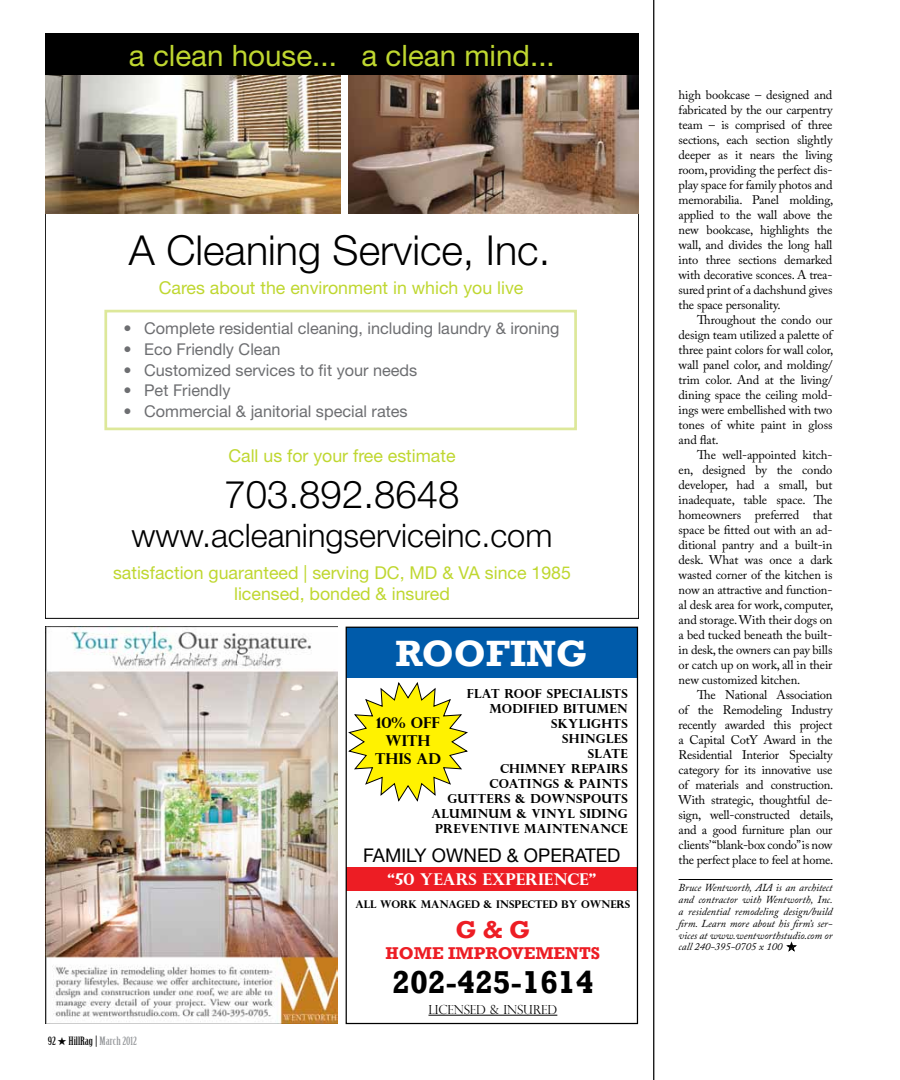
<style>
.page{position:relative;width:900px;height:1080px;background:#fff}
.page>*{position:absolute;margin:0;border:0;box-sizing:border-box;transform-origin:0 0}
.t1{font:300 41.38px "Helvetica Neue";color:#000}
.t2{font:300 38.38px "Helvetica Neue";color:#000}
.t3{font:700 37.5px "Rockwell";color:#fff}
.t4{font:300 32.5px "Helvetica Neue";color:#000}
.t5{font:700 32.5px "Rockwell";color:#000}
.t6{font:29.5px "Helvetica Neue";color:#bfd730}
.t7{font:700 25px "Rockwell";color:#ed1d24}
.t8{font:18.75px "Helvetica Neue";color:#000}
.t9{font:17.75px/21.2px "Helvetica Neue";color:#bfd730;text-align:center}
.t10{font:700 17.5px "Rockwell";color:#ed1d24}
.t11{font:16.25px "Helvetica Neue";color:#6d6e71}
.t12{font:700 16.25px "Perpetua Titling";color:#fff}
.t13{font:700 15px/18px "Perpetua Titling";color:#000;text-align:center}
.t14{font:12.5px/15px "Adobe Caslon Pro";letter-spacing:-.015em;color:#000;text-align:justify}
.t15{font:700 12.5px/15px "Perpetua Titling";letter-spacing:.02em;color:#000;text-align:right}
.t16{font:300 12.5px "Perpetua Titling";color:#000}
.t17{font:11.25px "Birch";color:#000;scale:1.25 1}
.t18{font:italic 10.62px/11.9px "Adobe Caslon Pro";color:#000;text-align:justify}
.t19{font:700 10.62px "Perpetua Titling";color:#000}
.s1{color:#939598}
</style>
<div class="page">
<hr style="left:653px;top:0;width:1px;height:1080px;background:#000">
<hr style="left:679px;top:879px;width:154px;height:1px;background:#000">
<svg style="left:786px;top:941px;width:11px;height:11px"></svg>
<div style="left:104px;top:310px;width:473px;height:120px;border:3px solid #dde89a"></div>
<img style="left:45px;top:75px;width:296px;height:139px">
<img style="left:349px;top:75px;width:290px;height:139px">
<div style="left:45px;top:34px;width:594px;height:41px;background:#000"></div>
<img style="left:45px;top:627px;width:292px;height:397px">
<div style="left:346px;top:627px;width:291px;height:51px;background:#005baa"></div>
<div style="left:346px;top:867px;width:291px;height:24px;background:#ed1d24"></div>
<hr style="left:428px;top:1015px;width:129px;height:1px;background:#000">
<svg style="left:348px;top:682px;width:120px;height:120px"></svg>
<div style="left:346px;top:627px;width:292px;height:397px;border:1px solid #000"></div>
<h3 class="t6" style="left:129px;top:38px;width:427px">a clean house... a clean mind...</h3>
<h1 class="t1" style="left:129px;top:225px;width:423px">A Cleaning Service, Inc.</h1>
<h3 class="t9" style="left:159px;top:277px;width:366px">Cares about the environment in which you live</h3>
<h3 class="t11" style="left:123px;top:319px;width:438px">• Complete residential cleaning, including laundry &amp; ironing</h3>
<h3 class="t11" style="left:123px;top:339px;width:159px">• Eco Friendly Clean</h3>
<h3 class="t11" style="left:123px;top:360px;width:295px">• Customized services to fit your needs</h3>
<h3 class="t11" style="left:123px;top:381px;width:109px">• Pet Friendly</h3>
<h3 class="t11" style="left:123px;top:402px;width:286px">• Commercial &amp; janitorial special rates</h3>
<h3 class="t9" style="left:228px;top:445px;width:229px">Call us for your free estimate</h3>
<h2 class="t2" style="left:225px;top:471px;width:236px">703.892.8648</h2>
<h3 class="t4" style="left:132px;top:516px;width:422px">www.acleaningserviceinc.com</h3>
<h3 class="t9" style="left:113px;top:562px;width:459px">satisfaction guaranteed | serving DC, MD &amp; VA since 1985 licensed, bonded &amp; insured</h3>
<p class="t17" style="left:48px;top:1035px;width:73px">92 ★ HillRag| <span class="s1">March 2012</span></p>
<h3 class="t3" style="left:396px;top:631px;width:194px">ROOFING</h3>
<p class="t15" style="left:431px;top:686px;width:198px">FLAT ROOF SPECIALISTS<br>MODIFIED BITUMEN<br>SKYLIGHTS<br>SHINGLES<br>SLATE<br>CHIMNEY REPAIRS<br>COATINGS &amp; PAINTS<br>GUTTERS &amp; DOWNSPOUTS<br>ALUMINUM &amp; VINYL SIDING<br>PREVENTIVE MAINTENANCE</p>
<h3 class="t8" style="left:363px;top:845px;width:259px">FAMILY OWNED &amp; OPERATED</h3>
<h3 class="t12" style="left:388px;top:869px;width:210px">“50 YEARS EXPERIENCE”</h3>
<p class="t19" style="left:355px;top:898px;width:276px">ALL WORK MANAGED &amp; INSPECTED BY OWNERS</p>
<h3 class="t7" style="left:456px;top:915px;width:76px">G &amp; G</h3>
<h3 class="t10" style="left:386px;top:943px;width:216px">HOME IMPROVEMENTS</h3>
<h3 class="t5" style="left:392px;top:962px;width:203px">202-425-1614</h3>
<p class="t16" style="left:428px;top:1002px;width:130px">LICENSED &amp; INSURED</p>
<p class="t13" style="left:375px;top:713px;width:68px">10% OFF<br>WITH<br>THIS AD</p>
<p class="t14" style="left:679px;top:87px;width:156px">high bookcase – designed and fabricated by the our carpentry team – is comprised of three sections, each section slightly deeper as it nears the living room, providing the perfect dis&shy;play space for family photos and memorabilia. Panel molding, applied to the wall above the new bookcase, highlights the wall, and divides the long hall into three sections demarked with decorative sconces. A trea&shy;sured print of a dachshund gives the space personality.</p>
<p class="t14" style="left:679px;top:312px;width:156px;text-indent:19px">Throughout the condo our design team utilized a palette of three paint colors for wall color, wall panel color, and molding/ trim color. And at the living/ dining space the ceiling mold&shy;ings were embellished with two tones of white paint in gloss and flat.</p>
<p class="t14" style="left:679px;top:447px;width:156px;text-indent:19px">The well-appointed kitch&shy;en, designed by the condo developer, had a small, but inadequate, table space. The homeowners preferred that space be fitted out with an ad&shy;ditional pantry and a built-in desk. What was once a dark wasted corner of the kitchen is now an attractive and function&shy;al desk area for work, computer, and storage. With their dogs on a bed tucked beneath the built&shy;in desk, the owners can pay bills or catch up on work, all in their new customized kitchen.</p>
<p class="t14" style="left:679px;top:687px;width:156px;text-indent:19px">The National Association of the Remodeling Industry recently awarded this project a Capital CotY Award in the Residential Interior Specialty category for its innovative use of materials and construction.<br>With strategic, thoughtful de&shy;sign, well-constructed details, and a good furniture plan our clients’“blank-box condo” is now the perfect place to feel at home.</p>
<p class="t18" style="left:679px;top:881px;width:156px">Bruce Wentworth, AIA is an architect and contractor with Wentworth, Inc. a residential remodeling design/build firm. Learn more about his firm’s ser&shy;vices at www.wentworthstudio.com or call 240-395-0705 x 100 ★</p>
</div>
